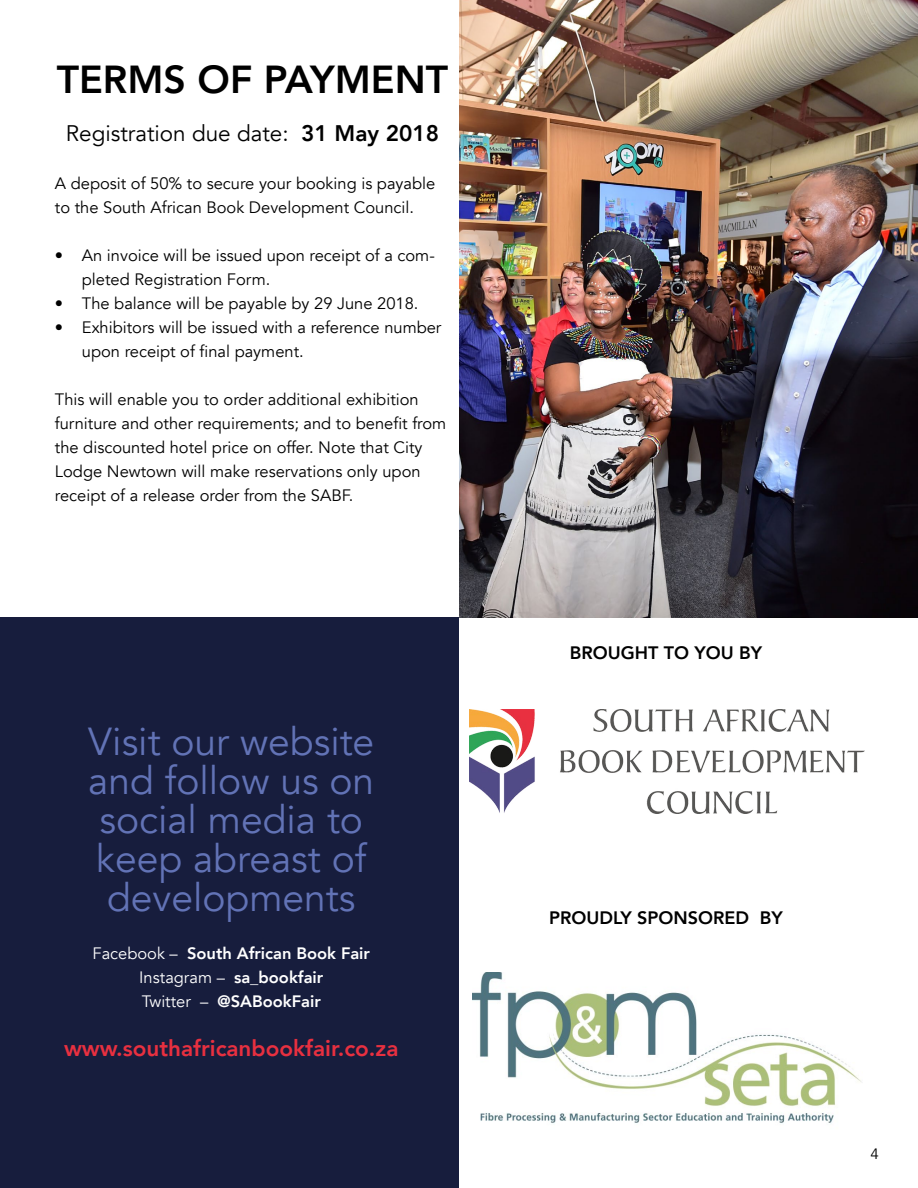
<style>
.page{position:relative;width:918px;height:1188px;background:#fff}
.page>*{position:absolute;margin:0;border:0;box-sizing:border-box;transform-origin:0 0}
.t1{font:39px/39px "Avenir";color:#6273b6;text-align:center}
.t2{font:800 39px "Avenir";color:#000}
.t3{font:800 22.5px "Avenir";color:#e83040}
.t4{font:22.5px "Avenir";color:#000}
.t5{font:800 18px "Avenir";color:#000}
.t6{font:16.5px/24px "Avenir";color:#000}
.t7{font:800 16.5px/24px "Avenir";color:#fff;text-align:center}
.t8{font:15px "Avenir";color:#000}
.s1{font-weight:800}
.s2{font-weight:400}
</style>
<div class="page">
<div style="left:0;top:617px;width:459px;height:571px;background:#171d3d"></div>
<img style="left:472px;top:972px;width:390px;height:151px">
<img style="left:459px;top:0;width:459px;height:617px">
<img style="left:470px;top:710px;width:394px;height:104px">
<h1 class="t2" style="left:57px;top:49px;width:393px">TERMS OF PAYMENT</h1>
<h2 class="t4" style="left:66px;top:120px;width:375px">Registration due date: <span class="s1">31 May 2018</span></h2>
<p class="t6" style="left:55px;top:172px;width:382px">A deposit of 50% to secure your booking is payable to the South African Book Development Council.</p>
<p class="t6" style="left:82px;top:244px;width:354px;text-indent:-27px">• An invoice will be issued upon receipt of a com&shy;pleted Registration Form.</p>
<p class="t6" style="left:55px;top:292px;width:365px">• The balance will be payable by 29 June 2018.</p>
<p class="t6" style="left:82px;top:316px;width:361px;text-indent:-27px">• Exhibitors will be issued with a reference number upon receipt of final payment.</p>
<p class="t6" style="left:55px;top:388px;width:393px">This will enable you to order additional exhibition furniture and other requirements; and to benefit from the discounted hotel price on offer. Note that City Lodge Newtown will make reservations only upon receipt of a release order from the SABF.</p>
<h1 class="t1" style="left:88px;top:722px;width:288px">Visit our website and follow us on social media to keep abreast of developments</h1>
<p class="t7" style="left:93px;top:941px;width:279px"><span class="s2">Facebook –</span> South African Book Fair<br><span class="s2">Instagram –</span> sa_bookfair<br><span class="s2">Twitter –</span> @SABookFair</p>
<h2 class="t3" style="left:64px;top:1031px;width:336px">www.southafricanbookfair.co.za</h2>
<p class="t5" style="left:570px;top:639px;width:194px">BROUGHT TO YOU BY</p>
<p class="t5" style="left:549px;top:903px;width:235px">PROUDLY SPONSORED BY</p>
<p class="t8" style="left:871px;top:1145px;width:10px">4</p>
</div>
